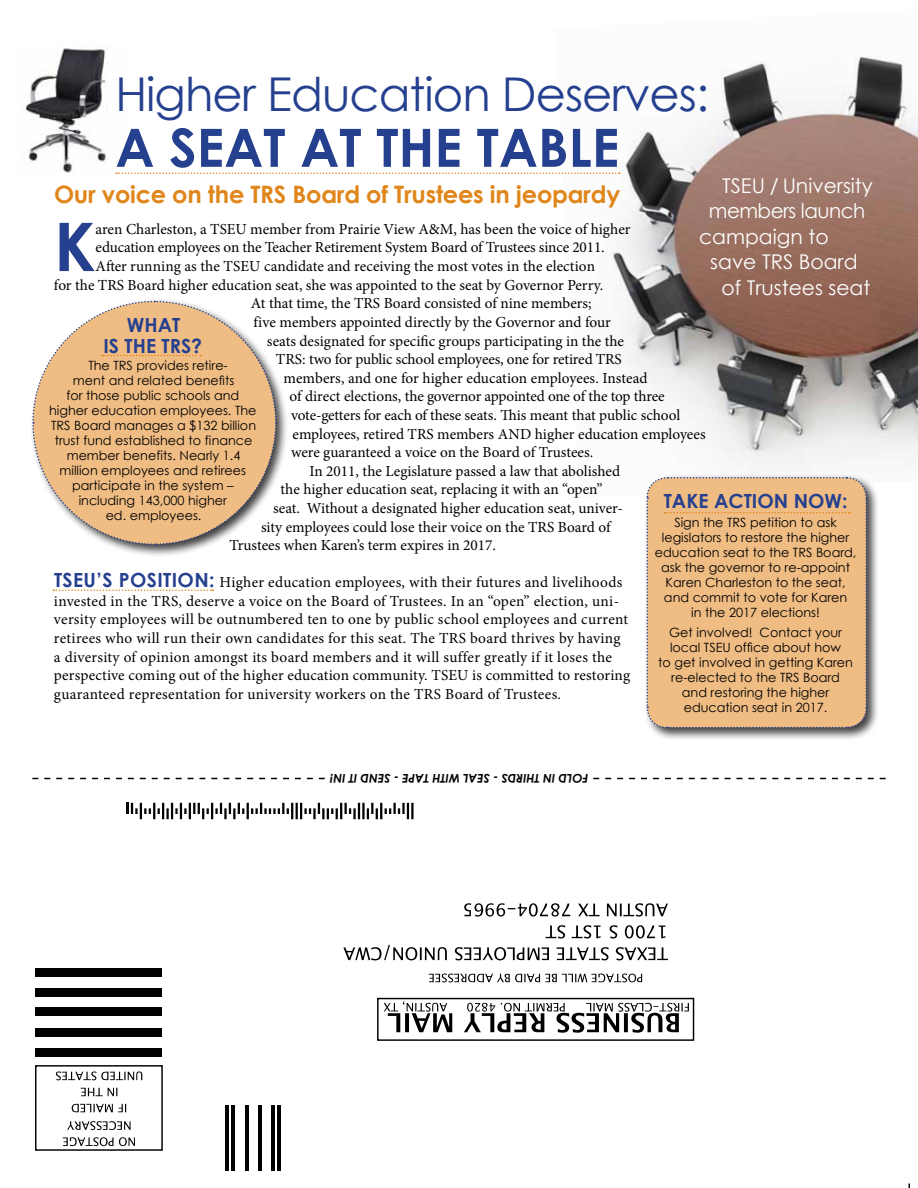
<style>
.page{position:relative;width:918px;height:1188px;background:#fff}
.page>*{position:absolute;margin:0;border:0;box-sizing:border-box;transform-origin:0 0}
.t1{font:700 67.05px "Century Gothic";color:#25408f}
.t2{font:700 52.8px "Century Gothic";color:#25408f}
.t3{font:46.65px "Century Gothic";letter-spacing:-.02em;color:#25408f}
.t4{font:700 24px "Century Gothic";letter-spacing:-.01em;color:#e0861b}
.t5{font:20.25px "Century Gothic";color:#fff}
.t6{font:20.25px "Century Gothic";letter-spacing:-.025em;color:#fff}
.t7{font:700 19.5px/21px "Century Gothic";color:#25408f}
.t8{font:15.3px/18.6px "Minion Pro";color:#000}
.t9{font:12.75px/15px "Century Gothic";color:#000;text-align:center}
.t10{font:italic 700 12px "Century Gothic";color:#000}
.s1{font-family:"Century Gothic";font-weight:700;font-size:19.5px;color:#25408f}
</style>
<div class="page">
<img style="left:611px;top:56px;width:307px;height:411px">
<hr style="left:278px;top:1105px;width:3px;height:66px;background:#000">
<hr style="left:271px;top:1105px;width:4px;height:66px;background:#000">
<hr style="left:258px;top:1105px;width:3px;height:66px;background:#000">
<hr style="left:245px;top:1105px;width:3px;height:66px;background:#000">
<hr style="left:232px;top:1105px;width:3px;height:66px;background:#000">
<hr style="left:225px;top:1105px;width:3px;height:66px;background:#000">
<div style="left:35px;top:1065px;width:128px;height:86px;border:1px solid #000"></div>
<svg style="left:63px;top:1137px;width:72px;height:9px"></svg>
<svg style="left:67px;top:1121px;width:64px;height:9px"></svg>
<svg style="left:72px;top:1104px;width:54px;height:8px"></svg>
<svg style="left:81px;top:1088px;width:36px;height:8px"></svg>
<svg style="left:56px;top:1071px;width:86px;height:9px"></svg>
<div style="left:377px;top:998px;width:317px;height:43px;border:1px solid #000"></div>
<svg style="left:384px;top:1001px;width:305px;height:32px"></svg>
<svg style="left:429px;top:974px;width:213px;height:8px"></svg>
<svg style="left:343px;top:945px;width:325px;height:15px"></svg>
<svg style="left:546px;top:925px;width:119px;height:14px"></svg>
<svg style="left:464px;top:903px;width:204px;height:14px"></svg>
<div style="left:36px;top:1048px;width:126px;height:9px;background:#000"></div>
<div style="left:36px;top:1028px;width:126px;height:9px;background:#000"></div>
<div style="left:36px;top:1007px;width:126px;height:9px;background:#000"></div>
<div style="left:36px;top:988px;width:126px;height:9px;background:#000"></div>
<div style="left:36px;top:968px;width:126px;height:9px;background:#000"></div>
<hr style="left:411px;top:803px;width:3px;height:16px;background:#000">
<svg style="left:367px;top:803px;width:42px;height:16px"></svg>
<hr style="left:362px;top:803px;width:3px;height:16px;background:#000">
<svg style="left:126px;top:803px;width:234px;height:16px"></svg>
<svg style="left:32px;top:778px;width:854px;height:1px"></svg>
<div style="left:330px;top:774px;width:258px;height:9px;background:#fff"></div>
<img style="left:25px;top:47px;width:91px;height:127px">
<div style="left:643px;top:474px;width:236px;height:266px;background:#000;opacity:.75"></div>
<svg style="left:116px;top:172px;width:504px;height:2px"></svg>
<div style="left:646px;top:476px;width:222px;height:253px;background:#efbc83"></div>
<div style="left:29px;top:297px;width:260px;height:260px;background:#000;opacity:.75"></div>
<svg style="left:31px;top:300px;width:246px;height:246px"></svg>
<svg style="left:53px;top:590px;width:160px;height:1px"></svg>
<h3 class="t3" style="left:115px;top:61px;width:595px">Higher Education Deserves:</h3>
<h2 class="t2" style="left:115px;top:108px;width:290px">a Seat at the</h2>
<h2 class="t2" style="left:477px;top:108px;width:137px">Table</h2>
<h3 class="t5" style="left:722px;top:171px;width:152px">TSEU / University</h3>
<h3 class="t6" style="left:709px;top:197px;width:158px">members launch</h3>
<h3 class="t5" style="left:699px;top:222px;width:131px">campaign to</h3>
<h3 class="t5" style="left:710px;top:248px;width:149px">save TRS Board</h3>
<h3 class="t5" style="left:722px;top:273px;width:150px">of Trustees seat</h3>
<h3 class="t4" style="left:54px;top:176px;width:568px">Our voice on the TRS Board of Trustees in jeopardy</h3>
<h1 class="t1" style="left:54px;top:196px;width:37px">K</h1>
<p class="t8" style="left:96px;top:220px;width:536px">aren Charleston, a TSEU member from Prairie View A&amp;M, has been the voice of higher</p>
<p class="t8" style="left:96px;top:238px;width:511px">education employees on the Teacher Retirement System Board of Trustees since 2011.</p>
<p class="t8" style="left:96px;top:257px;width:501px">After running as the TSEU candidate and receiving the most votes in the election</p>
<p class="t8" style="left:54px;top:276px;width:551px">for the TRS Board higher education seat, she was appointed to the seat by Governor Perry.</p>
<p class="t8" style="left:251px;top:294px;width:342px">At that time, the TRS Board consisted of nine members;</p>
<p class="t8" style="left:254px;top:313px;width:359px">five members appointed directly by the Governor and four</p>
<p class="t8" style="left:267px;top:331px;width:359px">seats designated for specific groups participating in the the</p>
<p class="t8" style="left:276px;top:350px;width:347px">TRS: two for public school employees, one for retired TRS</p>
<p class="t8" style="left:284px;top:369px;width:366px">members, and one for higher education employees. Instead</p>
<p class="t8" style="left:290px;top:387px;width:377px">of direct elections, the governor appointed one of the top three</p>
<p class="t8" style="left:291px;top:406px;width:391px">vote-getters for each of these seats. This meant that public school</p>
<p class="t8" style="left:293px;top:424px;width:218px">employees, retired TRS members and</p>
<p class="t8" style="left:535px;top:424px;width:172px">higher education employees</p>
<p class="t8" style="left:291px;top:443px;width:304px">were guaranteed a voice on the Board of Trustees.</p>
<p class="t8" style="left:309px;top:462px;width:312px">In 2011, the Legislature passed a law that abolished</p>
<p class="t8" style="left:281px;top:480px;width:324px">the higher education seat, replacing it with an “open”</p>
<p class="t8" style="left:273px;top:499px;width:352px">seat. Without a designated higher education seat, univer-</p>
<p class="t8" style="left:261px;top:517px;width:351px">sity employees could lose their voice on the TRS Board of</p>
<p class="t8" style="left:230px;top:536px;width:268px">Trustees when Karen’s term expires in 2017.</p>
<p class="t7" style="left:54px;top:569px;width:88px">TSEU’s Position</p>
<p class="t7" style="left:104px;top:313px;width:76px;text-indent:23px">What is the</p>
<p class="t7" style="left:162px;top:334px;width:42px">TRS?</p>
<p class="t9" style="left:88px;top:358px;width:141px">The TRS provides retire-</p>
<p class="t9" style="left:73px;top:373px;width:163px">ment and related benefits</p>
<p class="t9" style="left:66px;top:388px;width:174px">for those public schools and</p>
<p class="t9" style="left:49px;top:403px;width:209px">higher education employees. The</p>
<p class="t9" style="left:51px;top:418px;width:207px">TRS Board manages a $132 billion</p>
<p class="t9" style="left:55px;top:433px;width:199px">trust fund established to finance</p>
<p class="t9" style="left:67px;top:448px;width:175px">member benefits. Nearly 1.4</p>
<p class="t9" style="left:60px;top:463px;width:188px">million employees and retirees</p>
<p class="t9" style="left:72px;top:478px;width:163px">participate in the system –</p>
<p class="t9" style="left:79px;top:493px;width:150px">including 143,000 higher</p>
<p class="t9" style="left:106px;top:508px;width:97px">ed. employees.</p>
<p class="t7" style="left:664px;top:490px;width:78px">take action</p>
<p class="t7" style="left:794px;top:490px;width:17px">now</p>
<p class="t7" style="left:842px;top:490px;width:7px">:</p>
<p class="t9" style="left:655px;top:515px;width:203px">Sign the TRS petition to ask legislators to restore the higher education seat to the TRS Board, ask the governor to re-appoint<br>Karen Charleston to the seat, and commit to vote for Karen<br>in the 2017 elections!</p>
<p class="t9" style="left:658px;top:624px;width:196px">Get involved! Contact your local TSEU office about how<br>to get involved in getting Karen re-elected to the TRS Board and restoring the higher education seat in 2017.</p>
<p class="t8" style="left:54px;top:573px;width:578px;text-indent:155px"><span class="s1">:</span> Higher education employees, with their futures and livelihoods invested in the TRS, deserve a voice on the Board of Trustees. In an “open” election, uni&shy;versity employees will be outnumbered ten to one by public school employees and current retirees who will run their own candidates for this seat. The TRS board thrives by having a diversity of opinion amongst its board members and it will suffer greatly if it loses the perspective coming out of the higher education community. TSEU is committed to restoring guaranteed representation for university workers on the TRS Board of Trustees.</p>
<p class="t10" style="left:378px;top:788px;width:49px;rotate:-180deg">nd ti in!</p>
<p class="t10" style="left:399px;top:788px;width:16px;rotate:-180deg">- se</p>
<p class="t10" style="left:468px;top:788px;width:47px;rotate:-180deg">l w ti h tape</p>
<p class="t10" style="left:498px;top:788px;width:17px;rotate:-180deg">- sea</p>
<p class="t10" style="left:588px;top:788px;width:73px;rotate:-180deg">Fold in thirds</p>
</div>
